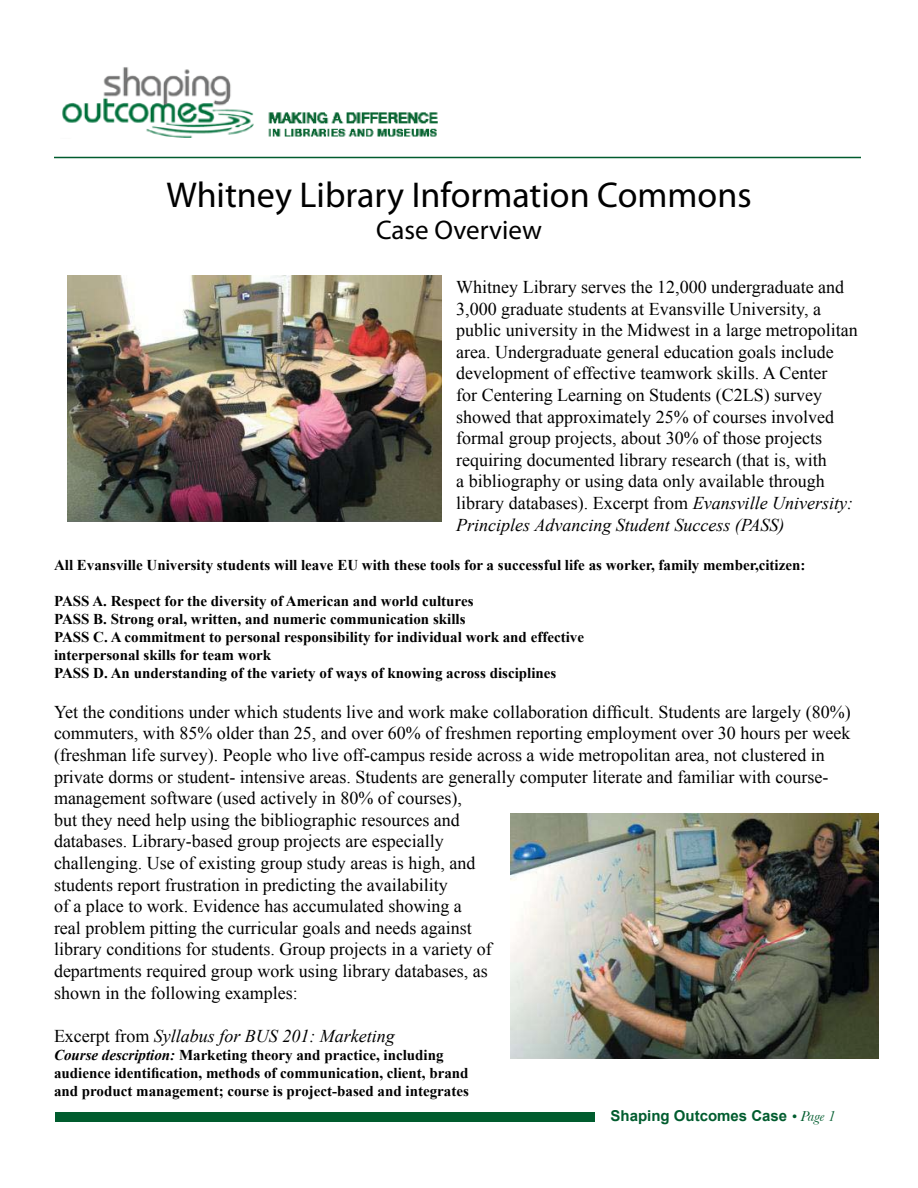
<style>
.page{position:relative;width:918px;height:1188px;background:#fff}
.page>*{position:absolute;margin:0;border:0;box-sizing:border-box;transform-origin:0 0}
.t1{font:36px "Myriad Pro";color:#000}
.t2{font:27px "Myriad Pro";color:#000}
.t3{font:18px/21.6px "Times New Roman";color:#000}
.t4{font:italic 18px "Times New Roman";color:#000}
.t5{font:700 15px/18px "Times New Roman";color:#000}
.master{font:700 15px "Arial";color:#005c2e}
.s1{font-style:italic}
.s2{font-style:normal}
.s3{font-family:"Baskerville";font-weight:400;font-style:italic}
</style>
<div class="page">
<img style="left:62px;top:67px;width:192px;height:71px">
<img style="left:268px;top:112px;width:170px;height:25px">
<hr style="left:54px;top:157px;width:807px;height:1px;background:#005c2e">
<div style="left:56px;top:1113px;width:540px;height:9px;background:#005c2e"></div>
<img style="left:68px;top:276px;width:373px;height:246px">
<img style="left:511px;top:814px;width:368px;height:244px">
<p class="t1" style="left:166px;top:172px;width:587px">Whitney Library Information Commons</p>
<p class="t2" style="left:376px;top:213px;width:167px">Case Overview</p>
<p class="t3" style="left:456px;top:276px;width:403px">Whitney Library serves the 12,000 undergraduate and 3,000 graduate students at Evansville University, a public university in the Midwest in a large metropolitan area. Undergraduate general education goals include development of effective teamwork skills. A Center<br>for Centering Learning on Students (C2LS) survey showed that approximately 25% of courses involved formal group projects, about 30% of those projects requiring documented library research (that is, with<br>a bibliography or using data only available through library databases). Excerpt from <span class="s1">Evansville University:<br>Principles Advancing Student Success (PASS)</span></p>
<p class="t5" style="left:54px;top:556px;width:753px">All Evansville University students will leave EU with these tools for a successful life as worker, family member,citizen:</p>
<p class="t5" style="left:54px;top:592px;width:421px">PASS A. Respect for the diversity of American and world cultures</p>
<p class="t5" style="left:54px;top:610px;width:413px">PASS B. Strong oral, written, and numeric communication skills</p>
<p class="t5" style="left:54px;top:628px;width:532px">PASS C. A commitment to personal responsibility for individual work and effective</p>
<p class="t5" style="left:54px;top:646px;width:219px">interpersonal skills for team work</p>
<p class="t5" style="left:54px;top:664px;width:504px">PASS D. An understanding of the variety of ways of knowing across disciplines</p>
<p class="t3" style="left:54px;top:701px;width:798px">Yet the conditions under which students live and work make collaboration difficult. Students are largely (80%) commuters, with 85% older than 25, and over 60% of freshmen reporting employment over 30 hours per week (freshman life survey). People who live off-campus reside across a wide metropolitan area, not clustered in private dorms or student- intensive areas. Students are generally computer literate and familiar with course&shy;management software (used actively in 80% of courses),<br>but they need help using the bibliographic resources and<br>databases. Library-based group projects are especially<br>challenging. Use of existing group study areas is high, and<br>students report frustration in predicting the availability<br>of a place to work. Evidence has accumulated showing a<br>real problem pitting the curricular goals and needs against<br>library conditions for students. Group projects in a variety of<br>departments required group work using library databases, as<br>shown in the following examples:</p>
<p class="t4" style="left:54px;top:1025px;width:342px"><span class="s2">Excerpt from</span> Syllabus for BUS 201: Marketing</p>
<p class="t5" style="left:54px;top:1046px;width:416px"><span class="s1">Course description:</span> Marketing theory and practice, including audience identification, methods of communication, client, brand and product management; course is project-based and integrates</p>
<p class="master" style="left:610px;top:1107px;width:227px">Shaping Outcomes Case <span class="s3">• Page 1</span></p>
</div>
